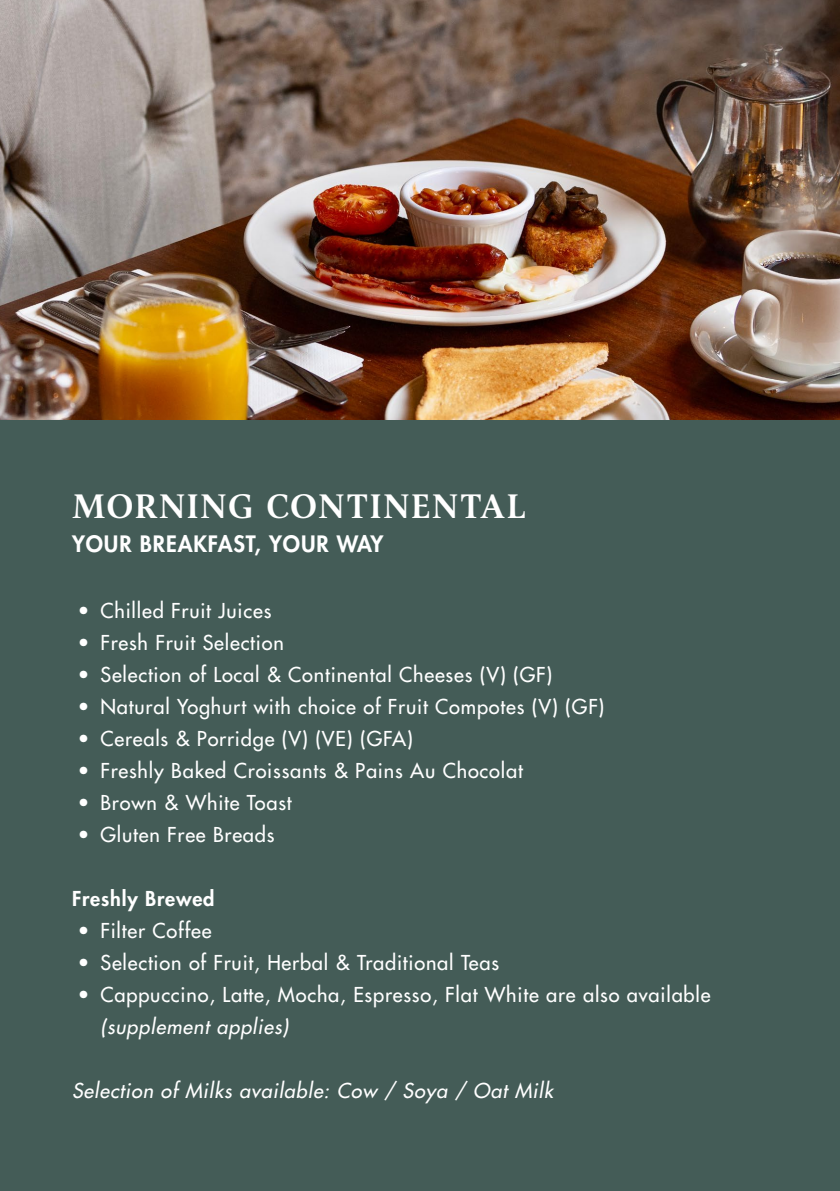
<style>
.page{position:relative;width:840px;height:1191px;background:#fff}
.page>*{position:absolute;margin:0;border:0;box-sizing:border-box;transform-origin:0 0}
.t1{font:500 34px "Alinea Serif";letter-spacing:.05em;color:#fff}
.t2{font:800 22px "Futura Std";letter-spacing:.04em;color:#fff}
.t3{font:500 20px "Futura Std";letter-spacing:.04em;color:#fff}
.t4{font:italic 500 20px "Futura Std";letter-spacing:.04em;color:#fff}
.t5{font:800 20px "Futura Std";letter-spacing:.04em;color:#fff}
</style>
<div class="page">
<img style="left:0;top:0;width:839px;height:420px">
<div style="left:0;top:420px;width:839px;height:771px;background:#445c57"></div>
<h1 class="t1" style="left:72px;top:486px;width:454px">MORNING CONTINENTAL</h1>
<p class="t2" style="left:72px;top:530px;width:313px">YOUR BREAKFAST, YOUR WAY</p>
<p class="t3" style="left:78px;top:598px;width:195px">• Chilled Fruit Juices</p>
<p class="t3" style="left:78px;top:630px;width:207px">• Fresh Fruit Selection</p>
<p class="t3" style="left:78px;top:662px;width:476px">• Selection of Local &amp; Continental Cheeses (V) (GF)</p>
<p class="t3" style="left:78px;top:694px;width:528px">• Natural Yoghurt with choice of Fruit Compotes (V) (GF)</p>
<p class="t3" style="left:78px;top:726px;width:336px">• Cereals &amp; Porridge (V) (VE) (GFA)</p>
<p class="t3" style="left:78px;top:758px;width:446px">• Freshly Baked Croissants &amp; Pains Au Chocolat</p>
<p class="t3" style="left:78px;top:790px;width:215px">• Brown &amp; White Toast</p>
<p class="t3" style="left:78px;top:822px;width:198px">• Gluten Free Breads</p>
<p class="t5" style="left:72px;top:886px;width:144px">Freshly Brewed</p>
<p class="t3" style="left:78px;top:918px;width:135px">• Filter Coffee</p>
<p class="t3" style="left:78px;top:950px;width:422px">• Selection of Fruit, Herbal &amp; Traditional Teas</p>
<p class="t3" style="left:78px;top:982px;width:634px">• Cappuccino, Latte, Mocha, Espresso, Flat White are also available</p>
<p class="t4" style="left:100px;top:1014px;width:189px">(supplement applies)</p>
<p class="t4" style="left:72px;top:1078px;width:482px">Selection of Milks available: Cow / Soya / Oat Milk</p>
</div>
